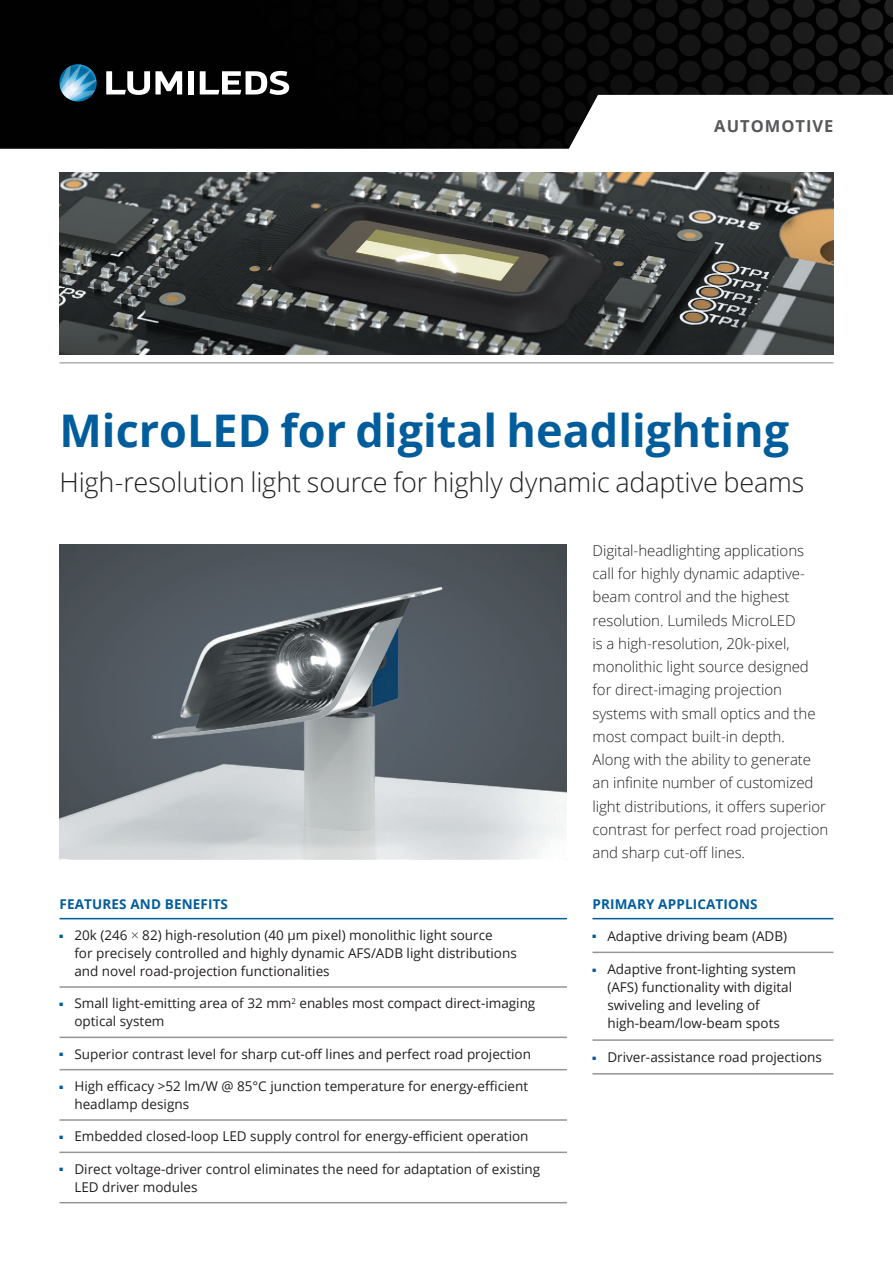
<style>
.page{position:relative;width:893px;height:1263px;background:#fff}
.page>*{position:absolute;margin:0;border:0;box-sizing:border-box;transform-origin:0 0}
.Title_Product_Name{font:700 45px "Open Sans";color:#005d9c}
.Subtitle_Descriptor{font:300 27px "Open Sans";letter-spacing:-.005em;color:#231f20}
.t1{font:700 16.5px "Open Sans";letter-spacing:.06em;color:#57585a}
.Intro_Text{font:300 15px/23.2px "Open Sans";letter-spacing:-.005em;color:#231f20}
.t2{font:13.5px/18px "Open Sans";color:#231f20}
.Applications_HL{font:700 13.5px "Open Sans";letter-spacing:.01em;color:#005d9c}
.s1{font-weight:300}
</style>
<div class="page">
<svg style="left:0;top:0;width:893px;height:148px;background:#262626"></svg>
<img style="left:60px;top:172px;width:773px;height:183px">
<img style="left:60px;top:544px;width:507px;height:315px">
<hr style="left:60px;top:362px;width:773px;height:1px;background:#939598">
<hr style="left:60px;top:918px;width:507px;height:1px;background:#005d9c">
<hr style="left:60px;top:986px;width:507px;height:2px;background:#939598">
<hr style="left:60px;top:1036px;width:507px;height:2px;background:#939598">
<hr style="left:60px;top:1069px;width:507px;height:1px;background:#939598">
<hr style="left:60px;top:1119px;width:507px;height:2px;background:#939598">
<hr style="left:60px;top:1151px;width:507px;height:2px;background:#939598">
<hr style="left:60px;top:1202px;width:507px;height:1px;background:#939598">
<hr style="left:592px;top:918px;width:241px;height:1px;background:#005d9c">
<hr style="left:592px;top:952px;width:241px;height:1px;background:#939598">
<hr style="left:592px;top:1039px;width:241px;height:2px;background:#939598">
<hr style="left:592px;top:1073px;width:241px;height:1px;background:#939598">
<div style="left:188px;top:71px;width:6px;height:23px;background:#fff"></div>
<svg style="left:106px;top:71px;width:76px;height:24px"></svg>
<svg style="left:200px;top:71px;width:89px;height:24px"></svg>
<svg style="left:59px;top:64px;width:38px;height:38px"></svg>
<svg style="left:60px;top:64px;width:37px;height:37px"></svg>
<p class="t1" style="left:714px;top:114px;width:121px">AUTOMOTIVE</p>
<p class="Title_Product_Name" style="left:60px;top:399px;width:731px">MicroLED for digital headlighting</p>
<p class="Subtitle_Descriptor" style="left:60px;top:464px;width:746px">High-resolution light source for highly dynamic adaptive beams</p>
<p class="Applications_HL" style="left:60px;top:895px;width:170px">FEATURES AND BENEFITS</p>
<p class="t2" style="left:74px;top:926px;width:444px;text-indent:-15px"><sup>■</sup> 20k (246 <span class="s1">×</span> 82) high-resolution (40 µm pixel) monolithic light source<br>for precisely controlled and highly dynamic AFS/ADB light distributions and novel road-projection functionalities</p>
<p class="t2" style="left:74px;top:994px;width:462px;text-indent:-15px"><sup>■</sup> Small light-emitting area of 32 mm<sup>2</sup> enables most compact direct-imaging optical system</p>
<p class="t2" style="left:60px;top:1044px;width:473px"><sup>■</sup> Superior contrast level for sharp cut-off lines and perfect road projection</p>
<p class="t2" style="left:74px;top:1077px;width:455px;text-indent:-15px"><sup>■</sup> High efficacy &gt;52 lm/W @ 85°C junction temperature for energy-efficient headlamp designs</p>
<p class="t2" style="left:60px;top:1127px;width:470px"><sup>■</sup> Embedded closed-loop LED supply control for energy-efficient operation</p>
<p class="t2" style="left:74px;top:1159px;width:467px;text-indent:-15px"><sup>■</sup> Direct voltage-driver control eliminates the need for adaptation of existing<br>LED driver modules</p>
<p class="Intro_Text" style="left:592px;top:538px;width:225px">Digital-headlighting applications call for highly dynamic adaptive&shy;beam control and the highest resolution. Lumileds MicroLED<br>is a high-resolution, 20k-pixel, monolithic light source designed for direct-imaging projection systems with small optics and the most compact built-in depth.</p>
<p class="Intro_Text" style="left:592px;top:748px;width:237px">Along with the ability to generate an infinite number of customized light distributions, it offers superior contrast for perfect road projection and sharp cut-off lines.</p>
<p class="Applications_HL" style="left:592px;top:895px;width:167px">PRIMARY APPLICATIONS</p>
<p class="t2" style="left:592px;top:926px;width:196px"><sup>■</sup> Adaptive driving beam (ADB)</p>
<p class="t2" style="left:607px;top:960px;width:190px;text-indent:-15px"><sup>■</sup> Adaptive front-lighting system (AFS) functionality with digital swiveling and leveling of high-beam/low-beam spots</p>
<p class="t2" style="left:592px;top:1048px;width:231px"><sup>■</sup> Driver-assistance road projections</p>
</div>
